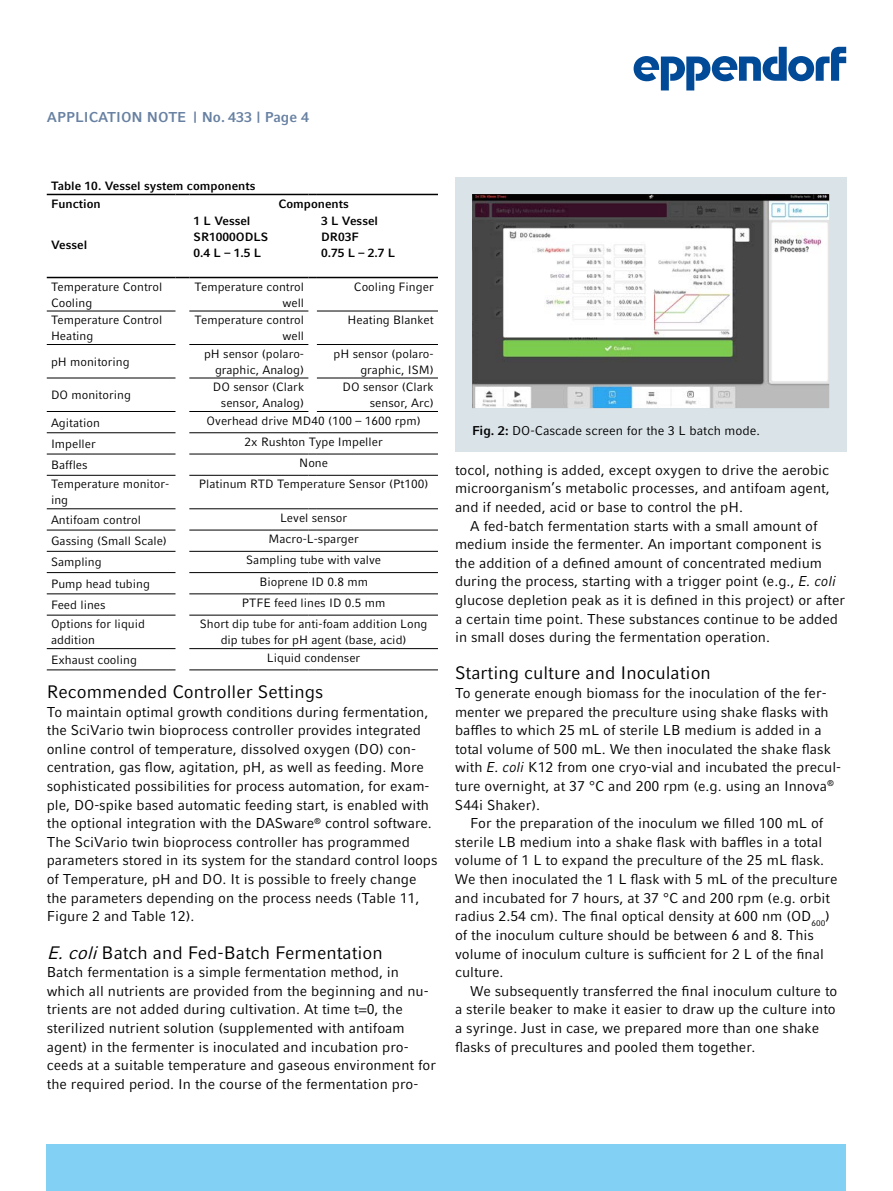
<style>
.page{position:relative;width:893px;height:1191px;background:#fff}
.page>*{position:absolute;margin:0;border:0;box-sizing:border-box;transform-origin:0 0}
.t1{font:18px "Compatil Factfor Eppendorf";color:#000}
.t2{font:14.25px/18.6px "Compatil Factfor Eppendorf";color:#000}
.t3{font:700 14.25px "Compatil Factfor Eppendorf";color:#6881a2}
.t4{font:12.75px "Compatil Factfor Eppendorf";color:#000}
.t5{font:12px/16px "Compatil Factfor Eppendorf";color:#000;text-align:right}
.t6{font:700 12px/16px "Compatil Factfor Eppendorf";color:#000}
.s1{font-style:italic}
.s2{font-weight:700}
</style>
<div class="page">
<hr style="left:47px;top:311px;width:129px;height:1px;background:#000">
<hr style="left:47px;top:344px;width:129px;height:1px;background:#000">
<hr style="left:47px;top:377px;width:129px;height:1px;background:#000">
<hr style="left:47px;top:411px;width:129px;height:1px;background:#000">
<hr style="left:47px;top:432px;width:129px;height:1px;background:#000">
<hr style="left:47px;top:453px;width:129px;height:1px;background:#000">
<hr style="left:47px;top:475px;width:129px;height:1px;background:#000">
<hr style="left:47px;top:508px;width:129px;height:1px;background:#000">
<hr style="left:47px;top:529px;width:129px;height:1px;background:#000">
<hr style="left:47px;top:551px;width:129px;height:1px;background:#000">
<hr style="left:47px;top:572px;width:129px;height:1px;background:#000">
<hr style="left:47px;top:593px;width:129px;height:1px;background:#000">
<hr style="left:47px;top:615px;width:129px;height:1px;background:#000">
<hr style="left:47px;top:648px;width:129px;height:1px;background:#000">
<hr style="left:47px;top:669px;width:129px;height:1px;background:#000">
<hr style="left:189px;top:311px;width:119px;height:1px;background:#000">
<hr style="left:317px;top:311px;width:121px;height:1px;background:#000">
<hr style="left:189px;top:344px;width:119px;height:1px;background:#000">
<hr style="left:317px;top:344px;width:121px;height:1px;background:#000">
<hr style="left:189px;top:377px;width:119px;height:1px;background:#000">
<hr style="left:317px;top:377px;width:121px;height:1px;background:#000">
<hr style="left:189px;top:411px;width:119px;height:1px;background:#000">
<hr style="left:317px;top:411px;width:121px;height:1px;background:#000">
<hr style="left:189px;top:432px;width:119px;height:1px;background:#000">
<hr style="left:317px;top:432px;width:121px;height:1px;background:#000">
<hr style="left:189px;top:453px;width:119px;height:1px;background:#000">
<hr style="left:317px;top:453px;width:121px;height:1px;background:#000">
<hr style="left:189px;top:475px;width:119px;height:1px;background:#000">
<hr style="left:317px;top:475px;width:121px;height:1px;background:#000">
<hr style="left:189px;top:508px;width:119px;height:1px;background:#000">
<hr style="left:317px;top:508px;width:121px;height:1px;background:#000">
<hr style="left:189px;top:529px;width:119px;height:1px;background:#000">
<hr style="left:317px;top:529px;width:121px;height:1px;background:#000">
<hr style="left:189px;top:551px;width:119px;height:1px;background:#000">
<hr style="left:317px;top:551px;width:121px;height:1px;background:#000">
<hr style="left:189px;top:572px;width:119px;height:1px;background:#000">
<hr style="left:317px;top:572px;width:121px;height:1px;background:#000">
<hr style="left:189px;top:593px;width:119px;height:1px;background:#000">
<hr style="left:317px;top:593px;width:121px;height:1px;background:#000">
<hr style="left:189px;top:615px;width:119px;height:1px;background:#000">
<hr style="left:317px;top:615px;width:121px;height:1px;background:#000">
<hr style="left:189px;top:648px;width:119px;height:1px;background:#000">
<hr style="left:317px;top:648px;width:121px;height:1px;background:#000">
<hr style="left:189px;top:669px;width:119px;height:1px;background:#000">
<hr style="left:317px;top:669px;width:121px;height:1px;background:#000">
<hr style="left:47px;top:277px;width:129px;height:1px;background:#000">
<svg style="left:176px;top:277px;width:13px;height:1px"></svg>
<hr style="left:189px;top:277px;width:119px;height:1px;background:#000">
<hr style="left:317px;top:277px;width:121px;height:1px;background:#000">
<hr style="left:47px;top:194px;width:129px;height:1px;background:#000">
<svg style="left:176px;top:194px;width:13px;height:1px"></svg>
<hr style="left:189px;top:194px;width:119px;height:1px;background:#000">
<hr style="left:317px;top:194px;width:121px;height:1px;background:#000">
<div style="left:47px;top:1144px;width:799px;height:47px;background:#83d0f5"></div>
<div style="left:455px;top:177px;width:391px;height:275px;background:#dae3e8"></div>
<img style="left:473px;top:195px;width:355px;height:212px">
<svg style="left:634px;top:47px;width:212px;height:43px"></svg>
<p class="t3" style="left:47px;top:108px;width:264px">APPLICATION NOTE | No. 433 | Page 4</p>
<p class="t6" style="left:51px;top:177px;width:206px;line-height:17.4px">Table 10. Vessel system components<br>Function</p>
<p class="t6" style="left:278px;top:195px;width:72px">Components</p>
<p class="t6" style="left:51px;top:237px;width:38px">Vessel</p>
<p class="t6" style="left:194px;top:213px;width:76px">1 L Vessel<br>SR1000ODLS<br>0.4 L – 1.5 L</p>
<p class="t6" style="left:321px;top:213px;width:76px">3 L Vessel<br>DR03F<br>0.75 L – 2.7 L</p>
<p class="t5" style="left:51px;top:278px;width:113px;text-align:left">Temperature Control<br>Cooling</p>
<p class="t5" style="left:195px;top:278px;width:111px">Temperature control well</p>
<p class="t5" style="left:354px;top:278px;width:81px">Cooling Finger</p>
<p class="t5" style="left:51px;top:312px;width:113px;text-align:left">Temperature Control<br>Heating</p>
<p class="t5" style="left:195px;top:312px;width:111px">Temperature control well</p>
<p class="t5" style="left:347px;top:312px;width:88px">Heating Blanket</p>
<p class="t5" style="left:51px;top:353px;width:80px">pH monitoring</p>
<p class="t5" style="left:204px;top:345px;width:102px">pH sensor (polaro&shy;graphic, Analog)</p>
<p class="t5" style="left:334px;top:345px;width:102px">pH sensor (polaro&shy;graphic, ISM)</p>
<p class="t5" style="left:51px;top:387px;width:81px">DO monitoring</p>
<p class="t5" style="left:213px;top:379px;width:93px">DO sensor (Clark sensor, Analog)</p>
<p class="t5" style="left:343px;top:379px;width:93px">DO sensor (Clark sensor, Arc)</p>
<p class="t5" style="left:51px;top:414px;width:50px">Agitation</p>
<p class="t5" style="left:207px;top:412px;width:216px">Overhead drive MD40 (100 – 1600 rpm)</p>
<p class="t5" style="left:51px;top:436px;width:46px">Impeller</p>
<p class="t5" style="left:245px;top:434px;width:140px">2x Rushton Type Impeller</p>
<p class="t5" style="left:51px;top:457px;width:38px">Baffles</p>
<p class="t5" style="left:299px;top:455px;width:30px">None</p>
<p class="t5" style="left:51px;top:476px;width:120px;text-align:left">Temperature monitor&shy;ing</p>
<p class="t5" style="left:199px;top:476px;width:231px">Platinum RTD Temperature Sensor (Pt100)</p>
<p class="t5" style="left:51px;top:512px;width:91px">Antifoam control</p>
<p class="t5" style="left:280px;top:510px;width:69px">Level sensor</p>
<p class="t5" style="left:51px;top:533px;width:117px">Gassing (Small Scale)</p>
<p class="t5" style="left:268px;top:531px;width:92px">Macro-L-sparger</p>
<p class="t5" style="left:51px;top:554px;width:52px">Sampling</p>
<p class="t5" style="left:246px;top:552px;width:137px">Sampling tube with valve</p>
<p class="t5" style="left:51px;top:575px;width:100px">Pump head tubing</p>
<p class="t5" style="left:259px;top:573px;width:110px">Bioprene ID 0.8 mm</p>
<p class="t5" style="left:51px;top:597px;width:56px">Feed lines</p>
<p class="t5" style="left:242px;top:595px;width:145px">PTFE feed lines ID 0.5 mm</p>
<p class="t5" style="left:51px;top:616px;width:95px;text-align:left">Options for liquid addition</p>
<p class="t5" style="left:200px;top:616px;width:229px;text-align:center">Short dip tube for anti-foam addition Long dip tubes for pH agent (base, acid)</p>
<p class="t5" style="left:51px;top:651px;width:87px">Exhaust cooling</p>
<p class="t5" style="left:267px;top:649px;width:95px">Liquid condenser</p>
<p class="t1" style="left:47px;top:681px;width:278px">Recommended Controller Settings</p>
<p class="t2" style="left:47px;top:702px;width:392px">To maintain optimal growth conditions during fermentation, the SciVario twin bioprocess controller provides integrated online control of temperature, dissolved oxygen (DO) con&shy;centration, gas flow, agitation, pH, as well as feeding. More sophisticated possibilities for process automation, for exam&shy;ple, DO-spike based automatic feeding start, is enabled with the optional integration with the DASware<sup>®</sup> control software.<br>The SciVario twin bioprocess controller has programmed parameters stored in its system for the standard control loops of Temperature, pH and DO. It is possible to freely change the parameters depending on the process needs (Table 11, Figure 2 and Table 12).</p>
<p class="t1" style="left:47px;top:941px;width:338px"><span class="s1">E.coli</span>Batch and Fed-Batch Fermentation</p>
<p class="t2" style="left:47px;top:963px;width:391px">Batch fermentation is a simple fermentation method, in which all nutrients are provided from the beginning and nu&shy;trients are not added during cultivation. At time t=0, the sterilized nutrient solution (supplemented with antifoam agent) in the fermenter is inoculated and incubation pro&shy;ceeds at a suitable temperature and gaseous environment for the required period. In the course of the fermentation pro-</p>
<p class="t4" style="left:472px;top:423px;width:289px"><span class="s2">Fig. 2:</span> DO-Cascade screen for the 3 L batch mode.</p>
<p class="t2" style="left:455px;top:460px;width:376px;text-align:justify">tocol, nothing is added, except oxygen to drive the aerobic microorganism’s metabolic processes, and antifoam agent, and if needed, acid or base to control the pH.</p>
<p class="t2" style="left:455px;top:516px;width:392px;text-indent:15px">A fed-batch fermentation starts with a small amount of medium inside the fermenter. An important component is the addition of a defined amount of concentrated medium during the process, starting with a trigger point (e.g., <span class="s1">E. coli </span>glucose depletion peak as it is defined in this project) or after a certain time point. These substances continue to be added in small doses during the fermentation operation.</p>
<p class="t1" style="left:455px;top:662px;width:257px">Starting culture and Inoculation</p>
<p class="t2" style="left:455px;top:684px;width:388px">To generate enough biomass for the inoculation of the fer&shy;menter we prepared the preculture using shake flasks with baffles to which 25 mL of sterile LB medium is added in a total volume of 500 mL. We then inoculated the shake flask with <span class="s1">E. coli</span> K12 from one cryo-vial and incubated the precul&shy;ture overnight, at 37 °C and 200 rpm (e.g. using an Innova<sup>® </sup>S44i Shaker).</p>
<p class="t2" style="left:455px;top:814px;width:384px;text-indent:15px">For the preparation of the inoculum we filled 100 mL of sterile LB medium into a shake flask with baffles in a total volume of 1 L to expand the preculture of the 25 mL flask.<br>We then inoculated the 1 L flask with 5 mL of the preculture and incubated for 7 hours, at 37 °C and 200 rpm (e.g. orbit radius 2.54 cm). The final optical density at 600 nm (OD<sub>600</sub>) of the inoculum culture should be between 6 and 8. This volume of inoculum culture is sufficient for 2 L of the final culture.</p>
<p class="t2" style="left:455px;top:981px;width:384px;text-indent:15px">We subsequently transferred the final inoculum culture to a sterile beaker to make it easier to draw up the culture into a syringe. Just in case, we prepared more than one shake flasks of precultures and pooled them together.</p>
</div>
